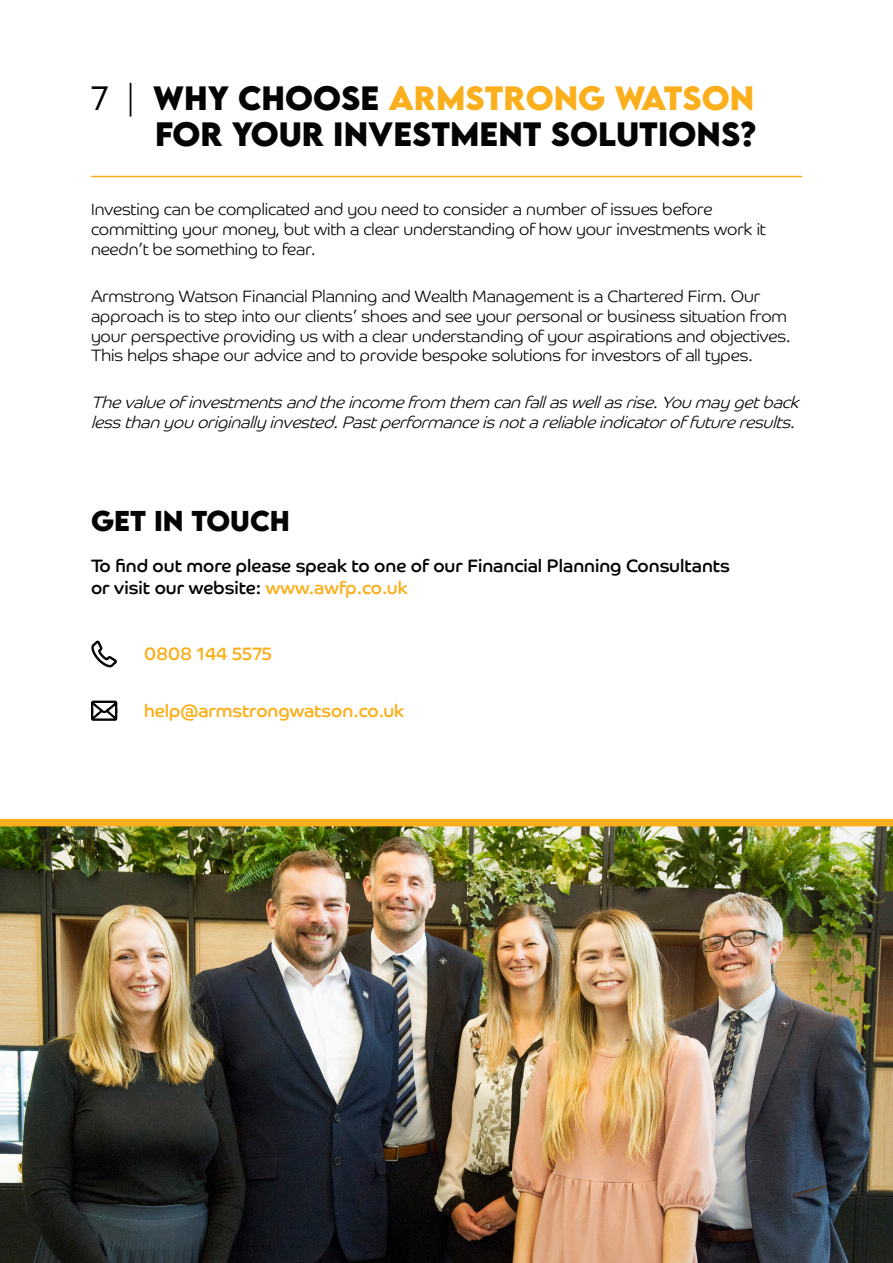
<style>
.page{position:relative;width:893px;height:1263px;background:#fff}
.page>*{position:absolute;margin:0;border:0;box-sizing:border-box;transform-origin:0 0}
.t1{font:700 30px "LEMONMILK";color:#040503}
.t2{font:700 30px "LEMONMILK";color:#fbaf1d}
.t3{font:700 25.5px "LEMONMILK";color:#040503}
.t4{font:18px "Co Headline";color:#040503}
.t5{font:18px "Co Headline";color:#fbaf1d}
.t6{font:300 16.5px/19.8px "Co Headline";color:#040503}
.t7{font:italic 300 16.5px/19.8px "Co Headline";color:#040503}
.s1{font-weight:300}
.s2{color:#fbaf1d}
</style>
<div class="page">
<hr style="left:91px;top:176px;width:711px;height:1px;background:#fbaf1d">
<svg style="left:91px;top:700px;width:27px;height:21px"></svg>
<svg style="left:91px;top:640px;width:26px;height:28px"></svg>
<img style="left:0;top:826px;width:893px;height:437px">
<div style="left:0;top:819px;width:893px;height:7px;background:#fbaf1d"></div>
<p class="t1" style="left:91px;top:78px;width:172px"><span class="s1">7 |</span> WHY CHOOSE</p>
<p class="t2" style="left:388px;top:78px;width:51px">ARMSTRONG</p>
<p class="t2" style="left:615px;top:78px;width:73px">WATSON</p>
<p class="t1" style="left:155px;top:114px;width:23px">FOR</p>
<p class="t1" style="left:232px;top:114px;width:24px">YOUR</p>
<p class="t1" style="left:333px;top:114px;width:34px">INVESTMENT</p>
<p class="t1" style="left:551px;top:114px;width:23px">SOLUT</p>
<p class="t1" style="left:658px;top:114px;width:35px">IONS</p>
<p class="t1" style="left:740px;top:114px;width:18px">?</p>
<p class="t6" style="left:91px;top:198px;width:676px">Investing can be complicated and you need to consider a number of issues before committing your money, but with a clear understanding of how your investments work it needn’t be something to fear.</p>
<p class="t6" style="left:91px;top:285px;width:701px">Armstrong Watson Financial Planning and Wealth Management is a Chartered Firm. Our approach is to step into our clients’ shoes and see your personal or business situation from your perspective providing us with a clear understanding of your aspirations and objectives.<br>This helps shape our advice and to provide bespoke solutions for investors of all types.</p>
<p class="t7" style="left:91px;top:391px;width:716px">Thevalueofinvestmentsandtheincomefrom them canfallaswellasrise.Youmaygetback lessthanyouoriginallyinvested.Pastperformanceisnotareliableindicatoroffutureresults.</p>
<p class="t3" style="left:91px;top:504px;width:19px">GET</p>
<p class="t3" style="left:154px;top:504px;width:58px">IN TOUCH</p>
<p class="t4" style="left:91px;top:555px;width:640px">To find out more please speak to one of our Financial Planning Consultants</p>
<p class="t4" style="left:91px;top:577px;width:318px">or visit our website: <span class="s2">www.awfp.co.uk</span></p>
<p class="t5" style="left:144px;top:643px;width:129px">0808 144 5575</p>
<p class="t5" style="left:144px;top:700px;width:262px">help@armstrongwatson.co.uk</p>
</div>
